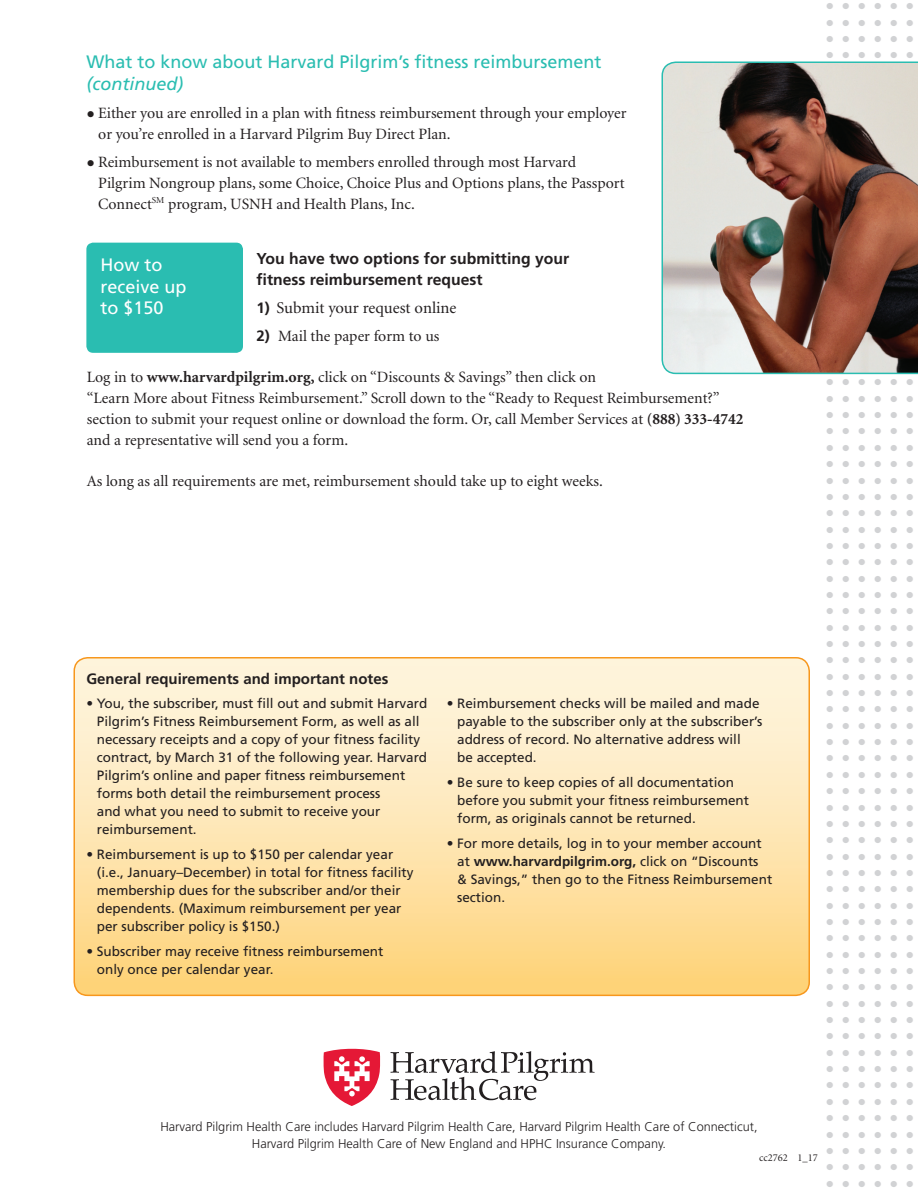
<style>
.page{position:relative;width:918px;height:1188px;background:#fff}
.page>*{position:absolute;margin:0;border:0;box-sizing:border-box;transform-origin:0 0}
.t1{font:18px/21.6px "Frutiger";color:#2abdb1}
.t2{font:18px/21.6px "Frutiger";color:#fff}
.number_treatment{font:16.5px "Minion";color:#231f20}
.number_treatment-2{font:15.75px/21px "Minion";color:#231f20}
.t3{font:700 15.75px/21px "Frutiger";color:#231f20}
.number_treatment-3{font:700 15px "Frutiger";color:#231f20}
.t4{font:13.5px/18px "Frutiger";color:#231f20}
.t5{font:300 12.75px/16.5px "Frutiger";color:#231f20;text-align:center}
.t6{font:10.5px "Minion";color:#231f20}
.t7{font:8.7px "Zapf Dingbats";color:#d1d2d4}
.s1{font-style:italic}
.s2{font-family:"Frutiger";font-weight:700;font-size:15px}
.s3{font-weight:700}
</style>
<div class="page">
<svg style="left:74px;top:658px;width:735px;height:337px;background:#fee5b2"></svg>
<div style="left:74px;top:657px;width:736px;height:339px;border:2px solid #f7971d;border-radius:14px"></div>
<div style="left:86px;top:243px;width:157px;height:110px;background:#2abdb1;border-radius:7px"></div>
<svg style="left:391px;top:1051px;width:204px;height:49px"></svg>
<svg style="left:323px;top:1049px;width:57px;height:57px"></svg>
<svg style="left:662px;top:62px;width:256px;height:312px;background:#9b8378"></svg>
<p class="t1" style="left:86px;top:51px;width:517px">What to know about Harvard Pilgrim’s fitness reimbursement <span class="s1">(continued)</span></p>
<p class="number_treatment-2" style="left:98px;top:103px;width:530px;text-indent:-11px">● Either you are enrolled in a plan with fitness reimbursement through your employer or you’re enrolled in a Harvard Pilgrim Buy Direct Plan.</p>
<p class="number_treatment-2" style="left:98px;top:152px;width:528px;text-indent:-11px">● Reimbursement is not available to members enrolled through most Harvard<br>Pilgrim Nongroup plans, some Choice, Choice Plus and Options plans, the Passport<br>Connect<sup>SM</sup> program, USNH and Health Plans, Inc.</p>
<p class="t3" style="left:256px;top:248px;width:314px">You have two options for submitting your fitness reimbursement request</p>
<p class="number_treatment" style="left:256px;top:299px;width:202px"><span class="s2">1)</span> Submit your request online</p>
<p class="number_treatment-2" style="left:256px;top:326px;width:184px"><span class="s2">2)</span> Mail the paper form to us</p>
<p class="number_treatment-2" style="left:87px;top:367px;width:658px">Log in to <span class="s3">www.harvardpilgrim.org,</span> click on “Discounts &amp; Savings” then click on<br>“Learn More about Fitness Reimbursement.” Scroll down to the “Ready to Request Reimbursement?” section to submit your request online or download the form. Or, call Member Services at <span class="s3">(888) 333-4742 </span>and a representative will send you a form.</p>
<p class="number_treatment-2" style="left:87px;top:471px;width:518px">As long as all requirements are met, reimbursement should take up to eight weeks.</p>
<p class="t2" style="left:101px;top:254px;width:88px">How to receive up to $150</p>
<p class="number_treatment-3" style="left:86px;top:670px;width:304px">General requirements and important notes</p>
<p class="t4" style="left:97px;top:694px;width:332px;text-indent:-10px">• You, the subscriber, must fill out and submit Harvard Pilgrim’s Fitness Reimbursement Form, as well as all necessary receipts and a copy of your fitness facility contract, by March 31 of the following year. Harvard Pilgrim’s online and paper fitness reimbursement forms both detail the reimbursement process<br>and what you need to submit to receive your reimbursement.</p>
<p class="t4" style="left:97px;top:845px;width:318px;text-indent:-10px">• Reimbursement is up to $150 per calendar year (i.e., January–December) in total for fitness facility membership dues for the subscriber and/or their dependents. (Maximum reimbursement per year per subscriber policy is $150.)</p>
<p class="t4" style="left:97px;top:942px;width:288px;text-indent:-10px">• Subscriber may receive fitness reimbursement only once per calendar year.</p>
<p class="t4" style="left:457px;top:694px;width:307px;text-indent:-10px">• Reimbursement checks will be mailed and made payable to the subscriber only at the subscriber’s address of record. No alternative address will<br>be accepted.</p>
<p class="t4" style="left:457px;top:773px;width:293px;text-indent:-10px">• Be sure to keep copies of all documentation before you submit your fitness reimbursement form, as originals cannot be returned.</p>
<p class="t4" style="left:457px;top:834px;width:317px;text-indent:-10px">• For more details, log in to your member account at <span class="s3">www.harvardpilgrim.org,</span> click on “Discounts<br>&amp; Savings,” then go to the Fitness Reimbursement section.</p>
<p class="t5" style="left:160px;top:1119px;width:599px">Harvard Pilgrim Health Care includes Harvard Pilgrim Health Care, Harvard Pilgrim Health Care of Connecticut,<br>Harvard Pilgrim Health Care of New England and HPHC Insurance Company.</p>
<p class="t6" style="left:759px;top:1153px;width:60px">cc2762 1_17</p>
<p class="t7" style="left:826px;top:2px;width:88px">● ● ● ● ● ●</p>
<p class="t7" style="left:827px;top:19px;width:88px">● ● ● ● ● ●</p>
<p class="t7" style="left:827px;top:35px;width:88px">● ● ● ● ● ●</p>
<p class="t7" style="left:827px;top:51px;width:88px">● ● ● ● ● ●</p>
<p class="t7" style="left:827px;top:378px;width:88px">● ● ● ● ● ●</p>
<p class="t7" style="left:827px;top:395px;width:88px">● ● ● ● ● ●</p>
<p class="t7" style="left:827px;top:411px;width:88px">● ● ● ● ● ●</p>
<p class="t7" style="left:827px;top:427px;width:88px">● ● ● ● ● ●</p>
<p class="t7" style="left:827px;top:444px;width:88px">● ● ● ● ● ●</p>
<p class="t7" style="left:827px;top:460px;width:88px">● ● ● ● ● ●</p>
<p class="t7" style="left:827px;top:476px;width:88px">● ● ● ● ● ●</p>
<p class="t7" style="left:827px;top:493px;width:88px">● ● ● ● ● ●</p>
<p class="t7" style="left:827px;top:509px;width:88px">● ● ● ● ● ●</p>
<p class="t7" style="left:827px;top:525px;width:88px">● ● ● ● ● ●</p>
<p class="t7" style="left:827px;top:542px;width:88px">● ● ● ● ● ●</p>
<p class="t7" style="left:827px;top:558px;width:88px">● ● ● ● ● ●</p>
<p class="t7" style="left:827px;top:575px;width:88px">● ● ● ● ● ●</p>
<p class="t7" style="left:827px;top:591px;width:88px">● ● ● ● ● ●</p>
<p class="t7" style="left:827px;top:607px;width:88px">● ● ● ● ● ●</p>
<p class="t7" style="left:827px;top:624px;width:88px">● ● ● ● ● ●</p>
<p class="t7" style="left:827px;top:640px;width:88px">● ● ● ● ● ●</p>
<p class="t7" style="left:827px;top:656px;width:88px">● ● ● ● ● ●</p>
<p class="t7" style="left:827px;top:673px;width:88px">● ● ● ● ● ●</p>
<p class="t7" style="left:827px;top:689px;width:88px">● ● ● ● ● ●</p>
<p class="t7" style="left:827px;top:705px;width:88px">● ● ● ● ● ●</p>
<p class="t7" style="left:827px;top:722px;width:88px">● ● ● ● ● ●</p>
<p class="t7" style="left:827px;top:738px;width:88px">● ● ● ● ● ●</p>
<p class="t7" style="left:827px;top:754px;width:88px">● ● ● ● ● ●</p>
<p class="t7" style="left:827px;top:771px;width:88px">● ● ● ● ● ●</p>
<p class="t7" style="left:827px;top:787px;width:88px">● ● ● ● ● ●</p>
<p class="t7" style="left:827px;top:803px;width:88px">● ● ● ● ● ●</p>
<p class="t7" style="left:827px;top:820px;width:88px">● ● ● ● ● ●</p>
<p class="t7" style="left:827px;top:836px;width:88px">● ● ● ● ● ●</p>
<p class="t7" style="left:827px;top:852px;width:88px">● ● ● ● ● ●</p>
<p class="t7" style="left:827px;top:869px;width:88px">● ● ● ● ● ●</p>
<p class="t7" style="left:827px;top:885px;width:88px">● ● ● ● ● ●</p>
<p class="t7" style="left:827px;top:902px;width:88px">● ● ● ● ● ●</p>
<p class="t7" style="left:827px;top:918px;width:88px">● ● ● ● ● ●</p>
<p class="t7" style="left:827px;top:934px;width:88px">● ● ● ● ● ●</p>
<p class="t7" style="left:827px;top:951px;width:88px">● ● ● ● ● ●</p>
<p class="t7" style="left:827px;top:967px;width:88px">● ● ● ● ● ●</p>
<p class="t7" style="left:827px;top:983px;width:88px">● ● ● ● ● ●</p>
<p class="t7" style="left:827px;top:1000px;width:88px">● ● ● ● ● ●</p>
<p class="t7" style="left:827px;top:1016px;width:88px">● ● ● ● ● ●</p>
<p class="t7" style="left:827px;top:1032px;width:88px">● ● ● ● ● ●</p>
<p class="t7" style="left:827px;top:1049px;width:88px">● ● ● ● ● ●</p>
<p class="t7" style="left:827px;top:1065px;width:88px">● ● ● ● ● ●</p>
<p class="t7" style="left:827px;top:1081px;width:88px">● ● ● ● ● ●</p>
<p class="t7" style="left:827px;top:1098px;width:88px">● ● ● ● ● ●</p>
<p class="t7" style="left:827px;top:1114px;width:88px">● ● ● ● ● ●</p>
<p class="t7" style="left:827px;top:1130px;width:88px">● ● ● ● ● ●</p>
<p class="t7" style="left:827px;top:1147px;width:88px">● ● ● ● ● ●</p>
<p class="t7" style="left:827px;top:1163px;width:88px">● ● ● ● ● ●</p>
<p class="t7" style="left:827px;top:1179px;width:88px">● ● ● ● ● ●</p>
</div>
